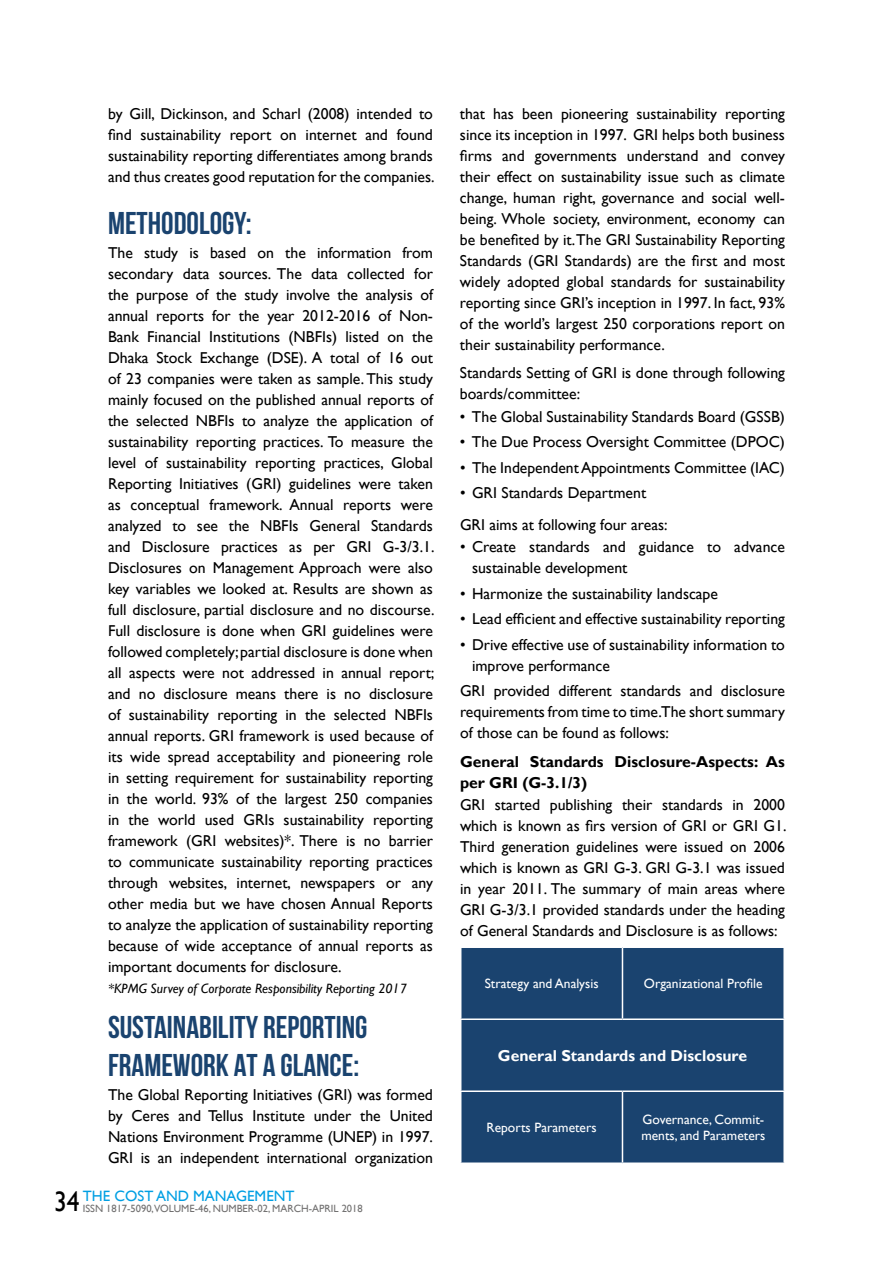
<style>
.page{position:relative;width:893px;height:1263px;background:#fff}
.page>*{position:absolute;margin:0;border:0;box-sizing:border-box;transform-origin:0 0}
.t1{font:700 31.5px/37.8px "Bebas Neue";color:#1a436f}
.t2{font:15.75px/21px "Gill Sans";color:#000;text-align:justify}
.t3{font:700 15.75px/21px "Gill Sans";color:#000}
.t4{font:700 15.75px "Gill Sans";color:#fff}
.t5{font:15px "Gill Sans";color:#009fe3}
.t6{font:13.5px/16.2px "Gill Sans";color:#fff}
.t7{font:italic 13.5px "Gill Sans";color:#000}
.t8{font:10.5px "Gill Sans";color:#706f6f}
.s1{font-size:28.2px;color:#000}
</style>
<div class="page">
<div style="left:461px;top:948px;width:322px;height:214px;background:#1a436f"></div>
<hr style="left:622px;top:948px;width:1px;height:70px;background:#fff">
<hr style="left:460px;top:1018px;width:162px;height:2px;background:#fff">
<hr style="left:622px;top:1018px;width:163px;height:2px;background:#fff">
<hr style="left:460px;top:1090px;width:162px;height:2px;background:#fff">
<hr style="left:622px;top:1090px;width:163px;height:2px;background:#fff">
<hr style="left:622px;top:1092px;width:1px;height:70px;background:#fff">
<p class="t2" style="left:108px;top:103px;width:328px">by Gill, Dickinson, and Scharl (2008) intended to find sustainability report on internet and found sustainability reporting differentiates among brands and thus creates good reputation for the companies.</p>
<h1 class="t1" style="left:108px;top:204px;width:145px">METHODOLOGY:</h1>
<p class="t2" style="left:108px;top:242px;width:328px">The study is based on the information from secondary data sources. The data collected for the purpose of the study involve the analysis of annual reports for the year 2012-2016 of Non-Bank Financial Institutions (NBFIs) listed on the Dhaka Stock Exchange (DSE). A total of 16 out of 23 companies were taken as sample. This study mainly focused on the published annual reports of the selected NBFIs to analyze the application of sustainability reporting practices. To measure the level of sustainability reporting practices, Global Reporting Initiatives (GRI) guidelines were taken as conceptual framework. Annual reports were analyzed to see the NBFIs General Standards and Disclosure practices as per GRI G-3/3.1.<br>Disclosures on Management Approach were also key variables we looked at. Results are shown as full disclosure, partial disclosure and no discourse.<br>Full disclosure is done when GRI guidelines were followed completely; partial disclosure is done when all aspects were not addressed in annual report; and no disclosure means there is no disclosure of sustainability reporting in the selected NBFIs annual reports. GRI framework is used because of its wide spread acceptability and pioneering role in setting requirement for sustainability reporting in the world. 93% of the largest 250 companies in the world used GRIs sustainability reporting framework (GRI websites)*. There is no barrier to communicate sustainability reporting practices through websites, internet, newspapers or any other media but we have chosen Annual Reports to analyze the application of sustainability reporting because of wide acceptance of annual reports as important documents for disclosure.</p>
<p class="t7" style="left:108px;top:980px;width:300px">*KPMG Survey of Corporate Responsibility Reporting 2017</p>
<h1 class="t1" style="left:108px;top:1008px;width:261px">SUSTAINABILITY REPORTING<br>FRAMEWORK AT A GLANCE:</h1>
<p class="t2" style="left:108px;top:1084px;width:326px">The Global Reporting Initiatives (GRI) was formed by Ceres and Tellus Institute under the United Nations Environment Programme (UNEP) in 1997.<br>GRI is an independent international organization</p>
<p class="t5" style="left:54px;top:1187px;width:242px"><span class="s1">34</span> THE COST AND MANAGEMENT</p>
<p class="t8" style="left:83px;top:1202px;width:281px">ISSN 1817-5090,VOLUME-46, NUMBER-02, MARCH-APRIL 2018</p>
<p class="t2" style="left:460px;top:103px;width:326px">that has been pioneering sustainability reporting since its inception in 1997. GRI helps both business firms and governments understand and convey their effect on sustainability issue such as climate change, human right, governance and social well&shy;being. Whole society, environment, economy can be benefited by it. The GRI Sustainability Reporting Standards (GRI Standards) are the first and most widely adopted global standards for sustainability reporting since GRI’s inception in 1997. In fact, 93% of the world’s largest 250 corporations report on their sustainability performance.</p>
<p class="t2" style="left:460px;top:362px;width:326px">Standards Setting of GRI is done through following boards/committee:</p>
<p class="t2" style="left:460px;top:406px;width:326px">• The Global Sustainability Standards Board (GSSB)</p>
<p class="t2" style="left:460px;top:431px;width:326px">• The Due Process Oversight Committee (DPOC)</p>
<p class="t2" style="left:460px;top:457px;width:326px">• The Independent Appointments Committee (IAC)</p>
<p class="t2" style="left:460px;top:477px;width:209px;line-height:31.5px">• GRI Standards Department<br>GRI aims at following four areas:</p>
<p class="t2" style="left:472px;top:536px;width:314px;text-indent:-12px">• Create standards and guidance to advance sustainable development</p>
<p class="t2" style="left:460px;top:583px;width:259px">• Harmonize the sustainability landscape</p>
<p class="t2" style="left:460px;top:608px;width:326px">• Lead efficient and effective sustainability reporting</p>
<p class="t2" style="left:472px;top:634px;width:314px;text-indent:-12px">• Drive effective use of sustainability information to improve performance</p>
<p class="t2" style="left:460px;top:680px;width:326px">GRI provided different standards and disclosure requirements from time to time.The short summary of those can be found as follows:</p>
<p class="t3" style="left:460px;top:751px;width:326px">General Standards Disclosure-Aspects: As per GRI (G-3.1/3)</p>
<p class="t2" style="left:460px;top:794px;width:328px">GRI started publishing their standards in 2000 which is known as firs version of GRI or GRI G1.<br>Third generation guidelines were issued on 2006 which is known as GRI G-3. GRI G-3.1 was issued in year 2011. The summary of main areas where GRI G-3/3.1 provided standards under the heading of General Standards and Disclosure is as follows:</p>
<p class="t6" style="left:485px;top:975px;width:115px">Strategy and Analysis</p>
<p class="t6" style="left:644px;top:975px;width:120px">Organizational Profile</p>
<p class="t4" style="left:498px;top:1046px;width:251px">General Standards and Disclosure</p>
<p class="t6" style="left:487px;top:1119px;width:112px">Reports Parameters</p>
<p class="t6" style="left:641px;top:1111px;width:125px">Governance, Commit&shy;ments, and Parameters</p>
</div>
